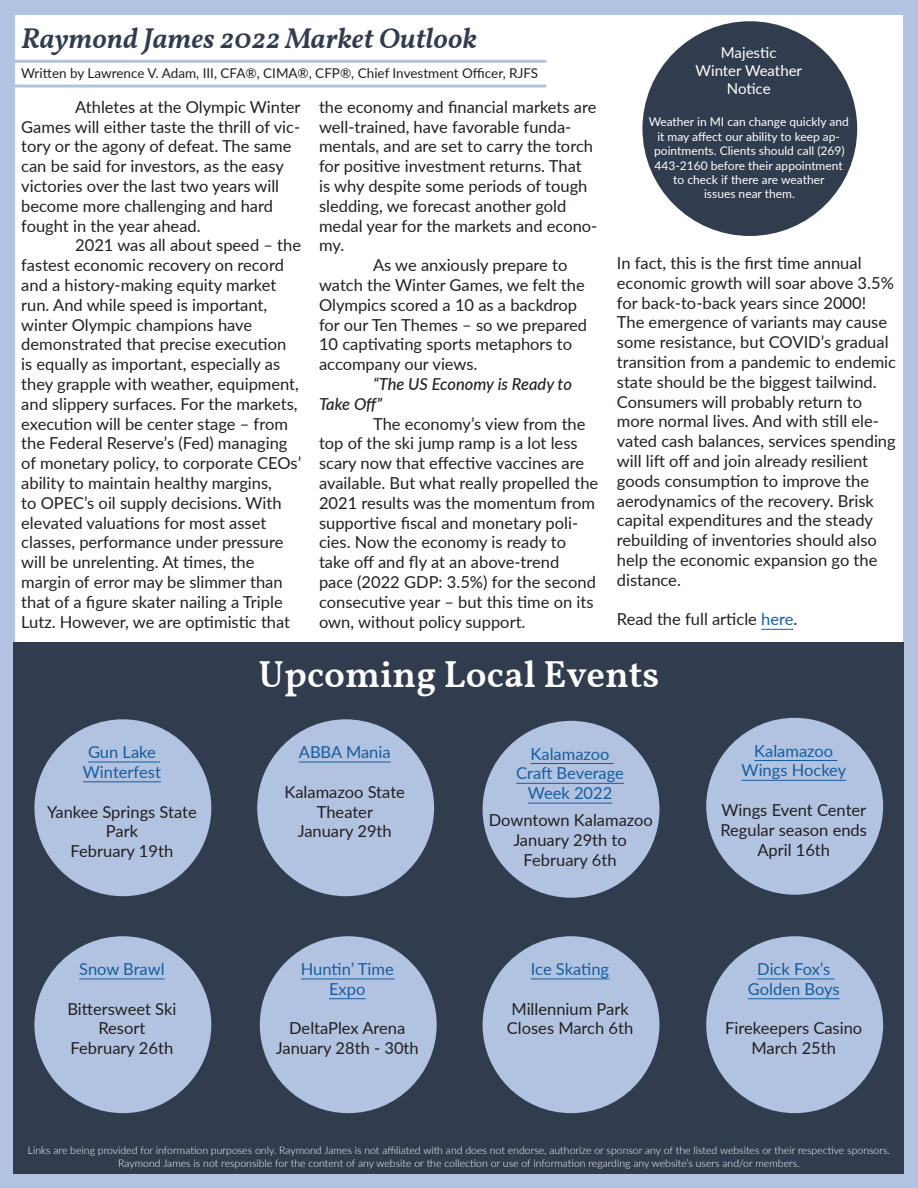
<style>
.page{position:relative;width:918px;height:1188px;background:#fff}
.page>*{position:absolute;margin:0;border:0;box-sizing:border-box;transform-origin:0 0}
.t1{font:600 37.5px "Vollkorn";color:#fff}
.t2{font:italic 600 28.5px "Vollkorn";color:#313c4f}
.t3{font:16.5px/19.8px "Lato";color:#231f20}
.t4{font:16.5px/19.8px "Lato";color:#175d9e;text-align:center}
.t5{font:italic 500 16.5px/19.8px "Lato";color:#231f20}
.t6{font:15px/18px "Lato";color:#fff;text-align:center}
.t7{font:13.5px "Lato";color:#231f20}
.t8{font:12px/14.4px "Lato";color:#fff;text-align:center}
.Recipe_Text{font:300 10.5px/12.6px "Lato";color:#fff;text-align:center}
.s1{color:#175d9e}
</style>
<div class="page">
<div style="left:0;top:0;width:918px;height:1188px;border:15px solid #b2c3e1"></div>
<div style="left:13px;top:642px;width:891px;height:532px;background:#313c4f"></div>
<hr style="left:761px;top:629px;width:33px;height:1px;background:#175d9e">
<div style="left:642px;top:21px;width:215px;height:215px;background:#313c4f;border-radius:50%"></div>
<hr style="left:11px;top:60px;width:535px;height:3px;background:#b2c3e1">
<hr style="left:11px;top:85px;width:535px;height:3px;background:#b2c3e1">
<div style="left:483px;top:936px;width:176px;height:177px;background:#b2c3e1;border-radius:50%"></div>
<hr style="left:531px;top:979px;width:78px;height:1px;background:#175d9e">
<div style="left:706px;top:936px;width:177px;height:177px;background:#b2c3e1;border-radius:50%"></div>
<hr style="left:757px;top:979px;width:77px;height:1px;background:#175d9e">
<hr style="left:748px;top:998px;width:92px;height:1px;background:#175d9e">
<div style="left:260px;top:936px;width:177px;height:177px;background:#b2c3e1;border-radius:50%"></div>
<hr style="left:301px;top:979px;width:94px;height:1px;background:#175d9e">
<hr style="left:329px;top:998px;width:36px;height:1px;background:#175d9e">
<div style="left:34px;top:936px;width:177px;height:177px;background:#b2c3e1;border-radius:50%"></div>
<hr style="left:79px;top:979px;width:86px;height:1px;background:#175d9e">
<div style="left:34px;top:719px;width:177px;height:177px;background:#b2c3e1;border-radius:50%"></div>
<hr style="left:88px;top:762px;width:72px;height:1px;background:#175d9e">
<hr style="left:83px;top:781px;width:78px;height:1px;background:#175d9e">
<div style="left:257px;top:719px;width:177px;height:177px;background:#b2c3e1;border-radius:50%"></div>
<hr style="left:299px;top:762px;width:92px;height:1px;background:#175d9e">
<div style="left:483px;top:721px;width:176px;height:177px;background:#b2c3e1;border-radius:50%"></div>
<hr style="left:531px;top:763px;width:83px;height:1px;background:#175d9e">
<hr style="left:516px;top:783px;width:108px;height:1px;background:#175d9e">
<hr style="left:528px;top:803px;width:84px;height:1px;background:#175d9e">
<div style="left:706px;top:718px;width:177px;height:177px;background:#b2c3e1;border-radius:50%"></div>
<hr style="left:754px;top:760px;width:83px;height:1px;background:#175d9e">
<hr style="left:742px;top:780px;width:104px;height:1px;background:#175d9e">
<p class="t2" style="left:21px;top:17px;width:457px">Raymond James 2022 Market Outlook</p>
<p class="t7" style="left:21px;top:63px;width:518px">Written by Lawrence V. Adam, III, CFA®, CIMA®, CFP®, Chief Investment Officer, RJFS</p>
<p class="t3" style="left:21px;top:96px;width:281px;text-indent:54px">Athletes at the Olympic Winter Games will either taste the thrill of vic&shy;tory or the agony of defeat. The same can be said for investors, as the easy victories over the last two years will become more challenging and hard fought in the year ahead.</p>
<p class="t3" style="left:21px;top:235px;width:281px;text-indent:54px">2021 was all about speed – the fastest economic recovery on record and a history-making equity market run. And while speed is important, winter Olympic champions have demonstrated that precise execution is equally as important, especially as they grapple with weather, equipment, and slippery surfaces. For the markets, execution will be center stage – from the Federal Reserve’s (Fed) managing of monetary policy, to corporate CEOs’ ability to maintain healthy margins,<br>to OPEC’s oil supply decisions. With elevated valuations for most asset classes, performance under pressure will be unrelenting. At times, the margin of error may be slimmer than that of a figure skater nailing a Triple Lutz. However, we are optimistic that</p>
<p class="t3" style="left:319px;top:96px;width:280px">the economy and financial markets are well-trained, have favorable funda&shy;mentals, and are set to carry the torch for positive investment returns. That<br>is why despite some periods of tough sledding, we forecast another gold medal year for the markets and econo&shy;my.</p>
<p class="t3" style="left:319px;top:255px;width:269px;text-indent:54px">As we anxiously prepare to watch the Winter Games, we felt the<br>Olympics scored a 10 as a backdrop for our Ten Themes – so we prepared<br>10 captivating sports metaphors to accompany our views.</p>
<p class="t5" style="left:319px;top:373px;width:254px;text-indent:54px">“The US Economy is Ready to<br>Take Off”</p>
<p class="t3" style="left:319px;top:413px;width:281px;text-indent:54px">The economy’s view from the top of the ski jump ramp is a lot less scary now that effective vaccines are available. But what really propelled the 2021 results was the momentum from supportive fiscal and monetary poli&shy;cies. Now the economy is ready to</p>
<p class="t3" style="left:319px;top:552px;width:278px">take off and fly at an above-trend pace (2022 GDP: 3.5%) for the second consecutive year – but this time on its own, without policy support.</p>
<p class="t6" style="left:721px;top:43px;width:57px">Majestic</p>
<p class="t6" style="left:696px;top:61px;width:108px">Winter Weather<br>Notice</p>
<p class="t8" style="left:649px;top:114px;width:202px">Weather in MI can change quickly and it may affect our ability to keep ap&shy;pointments. Clients should call (269)<br>443-2160 before their appointment to check if there are weather<br>issues near them.</p>
<p class="t3" style="left:617px;top:252px;width:281px">In fact, this is the first time annual economic growth will soar above 3.5% for back-to-back years since 2000!<br>The emergence of variants may cause some resistance, but COVID’s gradual transition from a pandemic to endemic state should be the biggest tailwind.<br>Consumers will probably return to more normal lives. And with still ele&shy;vated cash balances, services spending will lift off and join already resilient goods consumption to improve the aerodynamics of the recovery. Brisk capital expenditures and the steady rebuilding of inventories should also help the economic expansion go the distance.</p>
<p class="t3" style="left:617px;top:609px;width:182px">Read the full article <span class="s1">here</span>.</p>
<p class="t4" style="left:83px;top:742px;width:79px">Gun Lake<br>Winterfest</p>
<p class="t3" style="left:47px;top:801px;width:151px;text-align:center">Yankee Springs State<br>Park</p>
<p class="t3" style="left:71px;top:841px;width:104px">February 19th</p>
<p class="t4" style="left:79px;top:959px;width:87px">Snow Brawl</p>
<p class="t3" style="left:67px;top:998px;width:110px">Bittersweet Ski</p>
<p class="t3" style="left:98px;top:1018px;width:48px">Resort</p>
<p class="t3" style="left:71px;top:1038px;width:104px">February 26th</p>
<p class="t1" style="left:259px;top:646px;width:402px">Upcoming Local Events</p>
<p class="t4" style="left:299px;top:742px;width:93px">ABBA Mania</p>
<p class="t3" style="left:285px;top:781px;width:122px">Kalamazoo State</p>
<p class="t3" style="left:317px;top:801px;width:58px">Theater</p>
<p class="t3" style="left:298px;top:821px;width:96px">January 29th</p>
<p class="t4" style="left:301px;top:959px;width:94px">Huntin’ Time<br>Expo</p>
<p class="t3" style="left:289px;top:1018px;width:118px">DeltaPlex Arena</p>
<p class="t3" style="left:276px;top:1038px;width:144px">January 28th - 30th</p>
<p class="t4" style="left:516px;top:743px;width:109px">Kalamazoo<br>Craft Beverage</p>
<p class="t4" style="left:528px;top:783px;width:86px">Week 2022</p>
<p class="t3" style="left:489px;top:810px;width:166px">Downtown Kalamazoo</p>
<p class="t3" style="left:513px;top:829px;width:115px">January 29th to</p>
<p class="t3" style="left:524px;top:849px;width:94px">February 6th</p>
<p class="t4" style="left:531px;top:959px;width:80px">Ice Skating</p>
<p class="t3" style="left:511px;top:998px;width:119px">Millennium Park</p>
<p class="t3" style="left:507px;top:1018px;width:128px">Closes March 6th</p>
<p class="t4" style="left:742px;top:740px;width:106px">Kalamazoo<br>Wings Hockey</p>
<p class="t3" style="left:722px;top:799px;width:146px">Wings Event Center</p>
<p class="t3" style="left:720px;top:819px;width:148px;text-align:center">Regular season ends<br>April 16th</p>
<p class="t4" style="left:757px;top:959px;width:74px">Dick Fox’s</p>
<p class="t4" style="left:748px;top:978px;width:93px">Golden Boys</p>
<p class="t3" style="left:725px;top:1018px;width:139px">Firekeepers Casino</p>
<p class="t3" style="left:751px;top:1038px;width:86px">March 25th</p>
<p class="Recipe_Text" style="left:28px;top:1144px;width:864px">Links are being provided for information purposes only. Raymond James is not affiliated with and does not endorse, authorize or sponsor any of the listed websites or their respective sponsors.<br>Raymond James is not responsible for the content of any website or the collection or use of information regarding any website’s users and/or members.</p>
</div>
